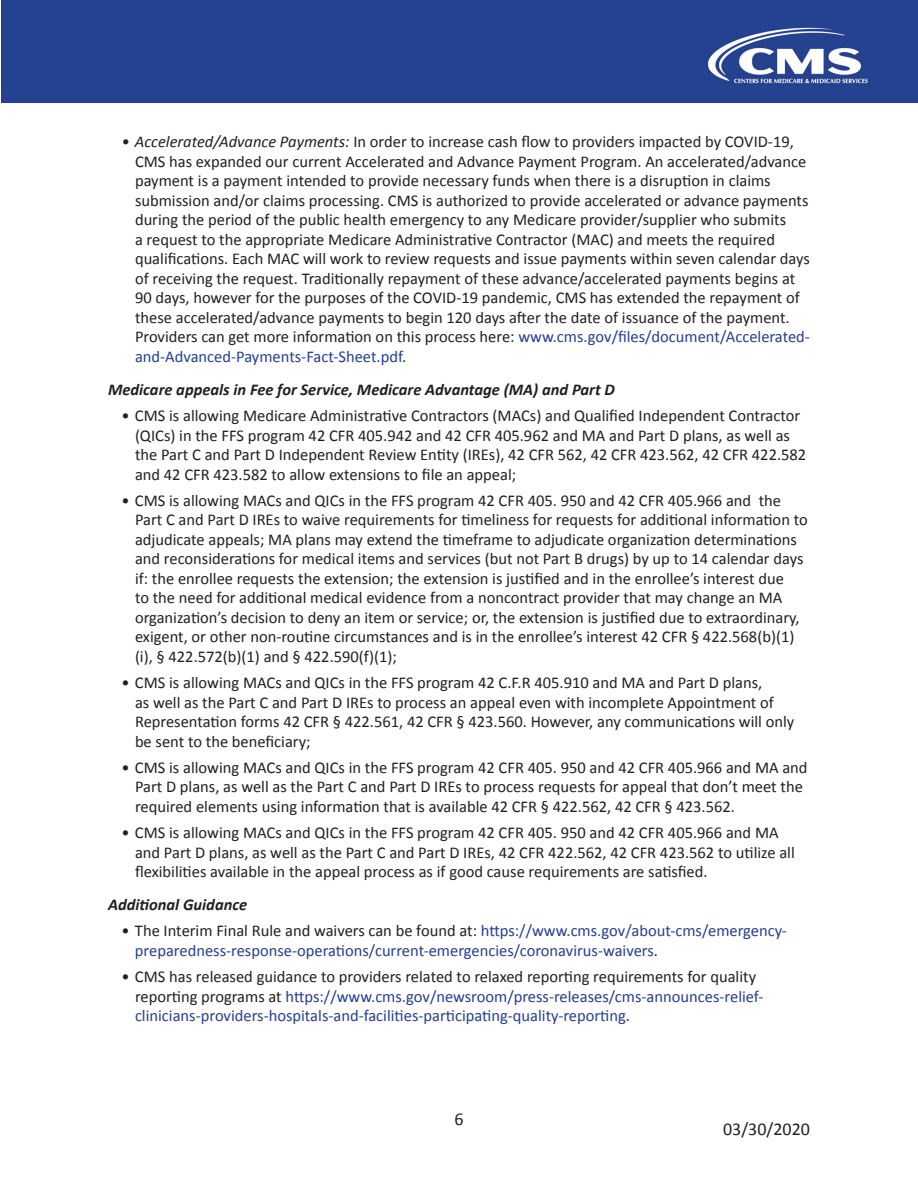
<style>
.page{position:relative;width:918px;height:1188px;background:#fff}
.page>*{position:absolute;margin:0;border:0;box-sizing:border-box;transform-origin:0 0}
.t1{font:18px "Calibri";color:#231f20}
.t2{font:16.5px/19.5px "Calibri";color:#231f20}
.t3{font:16.5px/19.5px "Calibri";color:#253f8e}
.t4{font:italic 700 16.5px "Calibri";color:#231f20}
.s1{font-style:italic}
.s2{color:#253f8e}
.s3{color:#231f20}
</style>
<div class="page">
<div style="left:1px;top:0;width:917px;height:103px;background:#254290"></div>
<p class="t2" style="left:135px;top:131px;width:677px;text-indent:-14px"><span class="s1">• Accelerated/Advance Payments:</span> In order to increase cash flow to providers impacted by COVID-19, CMS has expanded our current Accelerated and Advance Payment Program. An accelerated/advance payment is a payment intended to provide necessary funds when there is a disruption in claims submission and/or claims processing. CMS is authorized to provide accelerated or advance payments during the period of the public health emergency to any Medicare provider/supplier who submits<br>a request to the appropriate Medicare Administrative Contractor (MAC) and meets the required qualifications. Each MAC will work to review requests and issue payments within seven calendar days of receiving the request. Traditionally repayment of these advance/accelerated payments begins at 90 days, however for the purposes of the COVID-19 pandemic, CMS has extended the repayment of these accelerated/advance payments to begin 120 days after the date of issuance of the payment.<br>Providers can get more information on this process here: <span class="s2">www.cms.gov/files/document/Accelerated&shy;and-Advanced-Payments-Fact-Sheet.pdf</span>.</p>
<p class="t4" style="left:108px;top:379px;width:508px">Medicare appeals in Fee for Service, Medicare Advantage (MA) and Part D</p>
<p class="t2" style="left:135px;top:405px;width:673px;text-indent:-14px">• CMS is allowing Medicare Administrative Contractors (MACs) and Qualified Independent Contractor (QICs) in the FFS program 42 CFR 405.942 and 42 CFR 405.962 and MA and Part D plans, as well as the Part C and Part D Independent Review Entity (IREs), 42 CFR 562, 42 CFR 423.562, 42 CFR 422.582 and 42 CFR 423.582 to allow extensions to file an appeal;</p>
<p class="t2" style="left:135px;top:490px;width:674px;text-indent:-14px">• CMS is allowing MACs and QICs in the FFS program 42 CFR 405. 950 and 42 CFR 405.966 and the Part C and Part D IREs to waive requirements for timeliness for requests for additional information to adjudicate appeals; MA plans may extend the timeframe to adjudicate organization determinations and reconsiderations for medical items and services (but not Part B drugs) by up to 14 calendar days if: the enrollee requests the extension; the extension is justified and in the enrollee’s interest due<br>to the need for additional medical evidence from a noncontract provider that may change an MA organization’s decision to deny an item or service; or, the extension is justified due to extraordinary, exigent, or other non-routine circumstances and is in the enrollee’s interest 42 CFR § 422.568(b)(1) (i), § 422.572(b)(1) and § 422.590(f)(1);</p>
<p class="t2" style="left:135px;top:672px;width:661px;text-indent:-14px">• CMS is allowing MACs and QICs in the FFS program 42 C.F.R 405.910 and MA and Part D plans,<br>as well as the Part C and Part D IREs to process an appeal even with incomplete Appointment of Representation forms 42 CFR § 422.561, 42 CFR § 423.560. However, any communications will only be sent to the beneficiary;</p>
<p class="t2" style="left:135px;top:757px;width:674px;text-indent:-14px">• CMS is allowing MACs and QICs in the FFS program 42 CFR 405. 950 and 42 CFR 405.966 and MA and<br>Part D plans, as well as the Part C and Part D IREs to process requests for appeal that don’t meet the required elements using information that is available 42 CFR § 422.562, 42 CFR § 423.562.</p>
<p class="t2" style="left:135px;top:822px;width:661px;text-indent:-14px">• CMS is allowing MACs and QICs in the FFS program 42 CFR 405. 950 and 42 CFR 405.966 and MA and Part D plans, as well as the Part C and Part D IREs, 42 CFR 422.562, 42 CFR 423.562 to utilize all flexibilities available in the appeal process as if good cause requirements are satisfied.</p>
<p class="t4" style="left:108px;top:894px;width:141px">Additional Guidance</p>
<p class="t3" style="left:135px;top:920px;width:653px;text-indent:-13px"><span class="s3">• The Interim Final Rule and waivers can be found at:</span> https://www.cms.gov/about-cms/emergency&shy;preparedness-response-operations/current-emergencies/coronavirus-waivers<span class="s3">.</span></p>
<p class="t3" style="left:135px;top:966px;width:630px;text-indent:-14px"><span class="s3">• CMS has released guidance to providers related to relaxed reporting requirements for quality reporting programs at</span> https://www.cms.gov/newsroom/press-releases/cms-announces-relief&shy;clinicians-providers-hospitals-and-facilities-participating-quality-reporting<span class="s3">.</span></p>
<p class="t1" style="left:454px;top:1108px;width:11px">6</p>
<p class="t1" style="left:723px;top:1117px;width:88px">03/30/2020</p>
</div>
